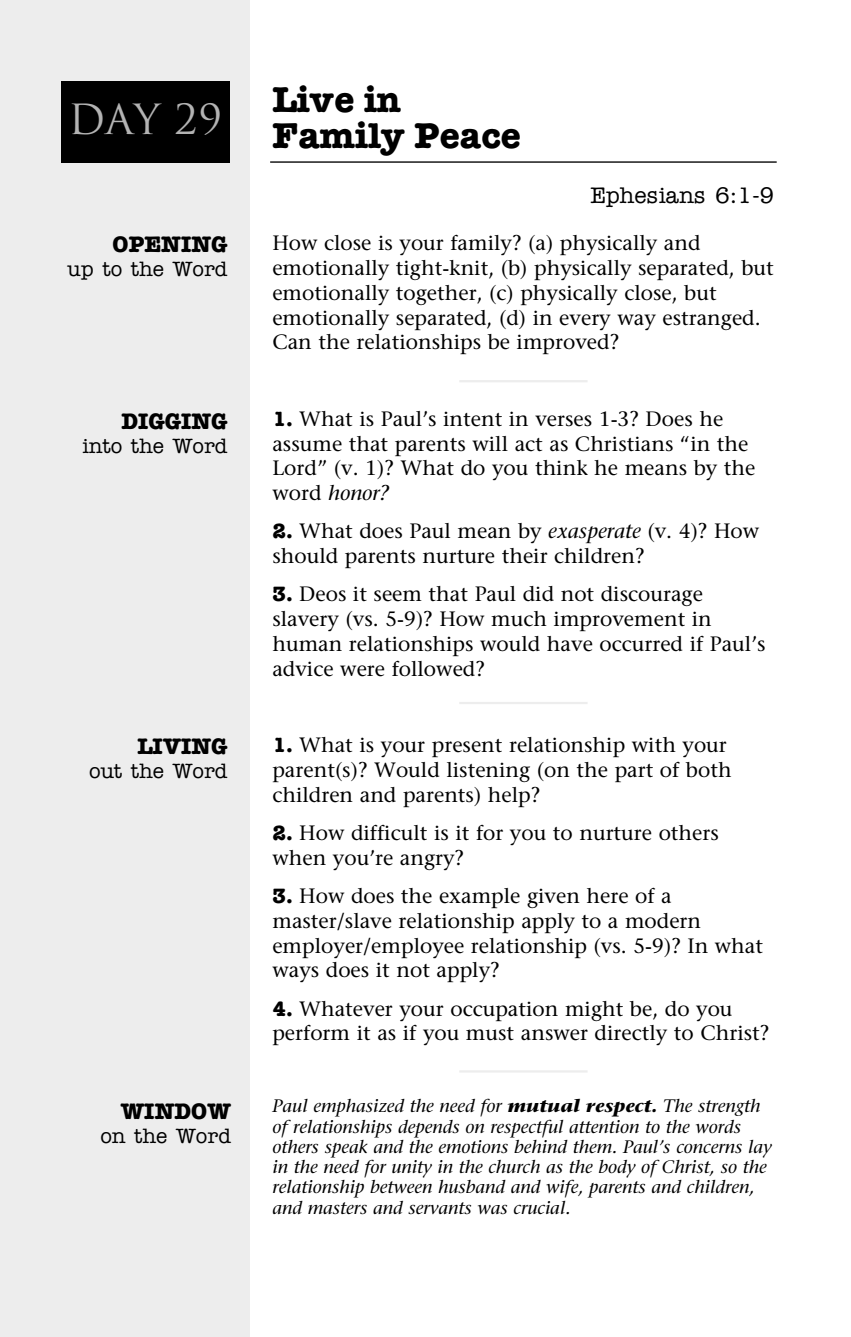
<style>
.page{position:relative;width:851px;height:1337px;background:#fff}
.page>*{position:absolute;margin:0;border:0;box-sizing:border-box;transform-origin:0 0}
.t1{font:700 36px/36px "American Typewriter";color:#000}
.t2{font:700 22.5px "American Typewriter";color:#000}
.t3{font:500 22.5px "American Typewriter";color:#000}
.t4{font:20.7px/24.8px "Stone Serif";color:#000}
.t5{font:500 20.7px "American Typewriter";color:#000}
.t6{font:italic 18px/20.2px "Stone Serif";color:#000}
.s1{font-family:"American Typewriter";font-weight:700}
.s2{font-style:italic}
.s3{font-weight:700}
</style>
<div class="page">
<div style="left:0;top:0;width:250px;height:1336px;background:#ededed"></div>
<div style="left:61px;top:81px;width:169px;height:81px;background:#000"></div>
<hr style="left:270px;top:161px;width:506px;height:2px;background:#000">
<hr style="left:459px;top:1070px;width:128px;height:2px;background:#ededed">
<hr style="left:459px;top:702px;width:128px;height:2px;background:#ededed">
<hr style="left:459px;top:380px;width:128px;height:2px;background:#ededed">
<h1 class="t1" style="left:68px;top:85px;width:454px;text-indent:204px">Live in<br><sup>Day</sup> <sup>29</sup> Family Peace</h1>
<p class="t2" style="left:113px;top:236px;width:116px">OPENING</p>
<p class="t5" style="left:68px;top:262px;width:161px">up to the Word</p>
<p class="t3" style="left:590px;top:187px;width:185px">Ephesians 6:1-9</p>
<p class="t4" style="left:272px;top:233px;width:503px">How close is your family? (a) physically and emotionally tight-knit, (b) physically separated, but emotionally together, (c) physically close, but emotionally separated, (d) in every way estranged.<br>Can the relationships be improved?</p>
<p class="t2" style="left:122px;top:413px;width:107px">DIGGING</p>
<p class="t5" style="left:82px;top:439px;width:147px">into the Word</p>
<p class="t4" style="left:272px;top:408px;width:484px"><span class="s1">1.</span> What is Paul’s intent in verses 1-3? Does he assume that parents will act as Christians “in the Lord” (v. 1)? What do you think he means by the word <span class="s2">honor?</span></p>
<p class="t4" style="left:272px;top:521px;width:488px"><span class="s1">2.</span> What does Paul mean by <span class="s2">exasperate</span> (v. 4)? How should parents nurture their children?</p>
<p class="t4" style="left:272px;top:584px;width:494px"><span class="s1">3.</span> Deos it seem that Paul did not discourage slavery (vs. 5-9)? How much improvement in human relationships would have occurred if Paul’s advice were followed?</p>
<p class="t2" style="left:137px;top:738px;width:91px">LIVING</p>
<p class="t5" style="left:89px;top:764px;width:140px">out the Word</p>
<p class="t4" style="left:272px;top:735px;width:460px"><span class="s1">1.</span> What is your present relationship with your parent(s)? Would listening (on the part of both children and parents) help?</p>
<p class="t4" style="left:272px;top:822px;width:448px"><span class="s1">2.</span> How difficult is it for you to nurture others when you’re angry?</p>
<p class="t4" style="left:272px;top:885px;width:492px"><span class="s1">3.</span> How does the example given here of a master/slave relationship apply to a modern employer/employee relationship (vs. 5-9)? In what ways does it not apply?</p>
<p class="t4" style="left:272px;top:998px;width:498px"><span class="s1">4.</span> Whatever your occupation might be, do you perform it as if you must answer directly to Christ?</p>
<p class="t2" style="left:121px;top:1103px;width:111px">WINDOW</p>
<p class="t5" style="left:100px;top:1129px;width:132px">on the Word</p>
<p class="t6" style="left:272px;top:1097px;width:501px">Paul emphasized the need for <span class="s3">mutual respect.</span> The strength of relationships depends on respectful attention to the words others speak and the emotions behind them. Paul’s concerns lay in the need for unity in the church as the body of Christ, so the relationship between husband and wife, parents and children, and masters and servants was crucial.</p>
</div>
